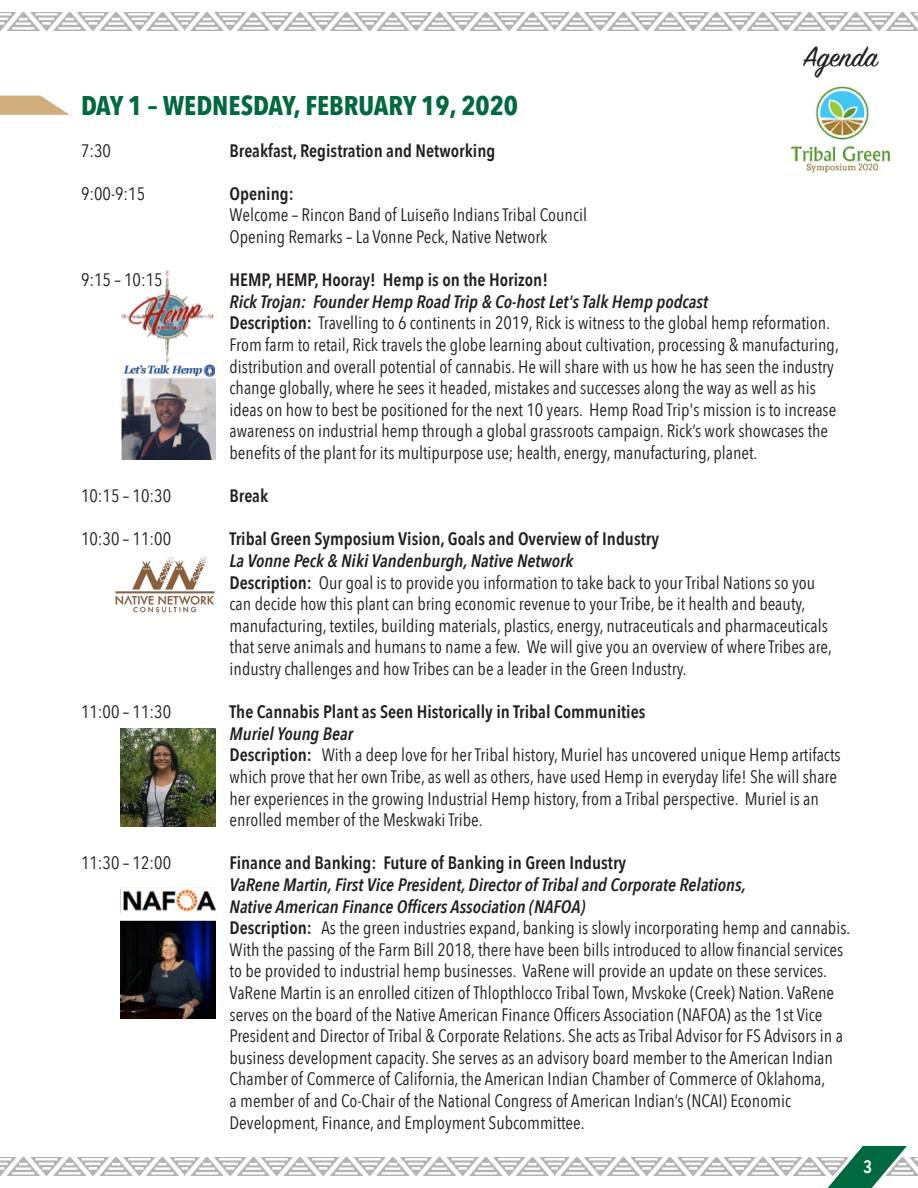
<style>
.page{position:relative;width:918px;height:1188px;background:#fff}
.page>*{position:absolute;margin:0;border:0;box-sizing:border-box;transform-origin:0 0}
.Main_Paragraphs{font:31.5px "Sign Painter House Script";color:#231f20}
.WORKSHOP_Body{font:700 27px "Avenir Next Condensed";color:#00693f}
.WORKSHOP_Body-2{font:18px/21.6px "Avenir Next Condensed";color:#231f20}
.WORKSHOP_Body-3{font:600 18px "Avenir Next Condensed";color:#231f20}
.WORKSHOP_Body-4{font:italic 600 18px/21.6px "Avenir Next Condensed";color:#231f20}
.t1{font:600 18px "Avenir Next Condensed";color:#fff}
.s1{font-weight:600}
</style>
<div class="page">
<img style="left:0;top:1157px;width:796px;height:19px">
<img style="left:0;top:12px;width:918px;height:19px">
<svg style="left:796px;top:1146px;width:122px;height:42px"></svg>
<img style="left:790px;top:86px;width:101px;height:87px">
<svg style="left:0;top:96px;width:70px;height:19px"></svg>
<img style="left:115px;top:556px;width:100px;height:57px">
<img style="left:121px;top:270px;width:93px;height:95px">
<img style="left:121px;top:365px;width:95px;height:94px">
<img style="left:121px;top:921px;width:95px;height:98px">
<img style="left:123px;top:889px;width:93px;height:23px">
<img style="left:121px;top:729px;width:95px;height:98px">
<p class="Main_Paragraphs" style="left:803px;top:42px;width:76px">Agenda</p>
<p class="WORKSHOP_Body" style="left:81px;top:89px;width:439px">DAY 1 – WEDNESDAY, FEBRUARY 19, 2020</p>
<p class="WORKSHOP_Body-2" style="left:81px;top:139px;width:32px">7:30</p>
<p class="WORKSHOP_Body-3" style="left:230px;top:135px;width:267px">Breakfast, Registration and Networking</p>
<p class="WORKSHOP_Body-2" style="left:81px;top:182px;width:66px">9:00-9:15</p>
<p class="WORKSHOP_Body-3" style="left:230px;top:178px;width:66px">Opening:</p>
<p class="WORKSHOP_Body-2" style="left:230px;top:203px;width:359px">Welcome – Rincon Band of Luiseño Indians Tribal Council</p>
<p class="WORKSHOP_Body-2" style="left:230px;top:225px;width:319px">Opening Remarks – La Vonne Peck, Native Network</p>
<p class="WORKSHOP_Body-2" style="left:81px;top:268px;width:83px">9:15 – 10:15</p>
<p class="WORKSHOP_Body-3" style="left:230px;top:264px;width:320px">HEMP, HEMP, Hooray! Hemp is on the Horizon!</p>
<p class="WORKSHOP_Body-4" style="left:230px;top:291px;width:480px">Rick Trojan: Founder Hemp Road Trip &amp; Co-host Let's Talk Hemp podcast</p>
<p class="WORKSHOP_Body-2" style="left:230px;top:311px;width:611px"><span class="s1">Description:</span> Travelling to 6 continents in 2019, Rick is witness to the global hemp reformation.<br>From farm to retail, Rick travels the globe learning about cultivation, processing &amp; manufacturing, distribution and overall potential of cannabis. He will share with us how he has seen the industry change globally, where he sees it headed, mistakes and successes along the way as well as his ideas on how to best be positioned for the next 10 years. Hemp Road Trip's mission is to increase awareness on industrial hemp through a global grassroots campaign. Rick’s work showcases the benefits of the plant for its multipurpose use; health, energy, manufacturing, planet.</p>
<p class="WORKSHOP_Body-2" style="left:81px;top:484px;width:92px">10:15 – 10:30</p>
<p class="WORKSHOP_Body-3" style="left:230px;top:480px;width:40px">Break</p>
<p class="WORKSHOP_Body-2" style="left:81px;top:527px;width:92px">10:30 – 11:00</p>
<p class="WORKSHOP_Body-3" style="left:230px;top:524px;width:431px">Tribal Green Symposium Vision, Goals and Overview of Industry</p>
<p class="WORKSHOP_Body-4" style="left:230px;top:550px;width:346px">La Vonne Peck &amp; Niki Vandenburgh, Native Network</p>
<p class="WORKSHOP_Body-2" style="left:230px;top:571px;width:604px"><span class="s1">Description:</span> Our goal is to provide you information to take back to your Tribal Nations so you can decide how this plant can bring economic revenue to your Tribe, be it health and beauty, manufacturing, textiles, building materials, plastics, energy, nutraceuticals and pharmaceuticals that serve animals and humans to name a few. We will give you an overview of where Tribes are, industry challenges and how Tribes can be a leader in the Green Industry.</p>
<p class="WORKSHOP_Body-2" style="left:81px;top:700px;width:92px">11:00 – 11:30</p>
<p class="WORKSHOP_Body-3" style="left:230px;top:696px;width:417px">The Cannabis Plant as Seen Historically in Tribal Communities</p>
<p class="WORKSHOP_Body-4" style="left:230px;top:723px;width:125px">Muriel Young Bear</p>
<p class="WORKSHOP_Body-2" style="left:230px;top:743px;width:613px"><span class="s1">Description:</span> With a deep love for her Tribal history, Muriel has uncovered unique Hemp artifacts which prove that her own Tribe, as well as others, have used Hemp in everyday life! She will share her experiences in the growing Industrial Hemp history, from a Tribal perspective. Muriel is an enrolled member of the Meskwaki Tribe.</p>
<p class="WORKSHOP_Body-2" style="left:81px;top:851px;width:92px">11:30 – 12:00</p>
<p class="WORKSHOP_Body-3" style="left:230px;top:848px;width:398px">Finance and Banking: Future of Banking in Green Industry</p>
<p class="WORKSHOP_Body-4" style="left:230px;top:874px;width:518px">VaRene Martin, First Vice President, Director of Tribal and Corporate Relations,<br>Native American Finance Officers Association (NAFOA)</p>
<p class="WORKSHOP_Body-2" style="left:230px;top:916px;width:622px"><span class="s1">Description:</span> As the green industries expand, banking is slowly incorporating hemp and cannabis.<br>With the passing of the Farm Bill 2018, there have been bills introduced to allow financial services to be provided to industrial hemp businesses. VaRene will provide an update on these services.<br>VaRene Martin is an enrolled citizen of Thlopthlocco Tribal Town, Mvskoke (Creek) Nation. VaRene serves on the board of the Native American Finance Officers Association (NAFOA) as the 1st Vice President and Director of Tribal &amp; Corporate Relations. She acts as Tribal Advisor for FS Advisors in a business development capacity. She serves as an advisory board member to the American Indian Chamber of Commerce of California, the American Indian Chamber of Commerce of Oklahoma,<br>a member of and Co-Chair of the National Congress of American Indian’s (NCAI) Economic Development, Finance, and Employment Subcommittee.</p>
<p class="t1" style="left:863px;top:1151px;width:10px">3</p>
</div>
